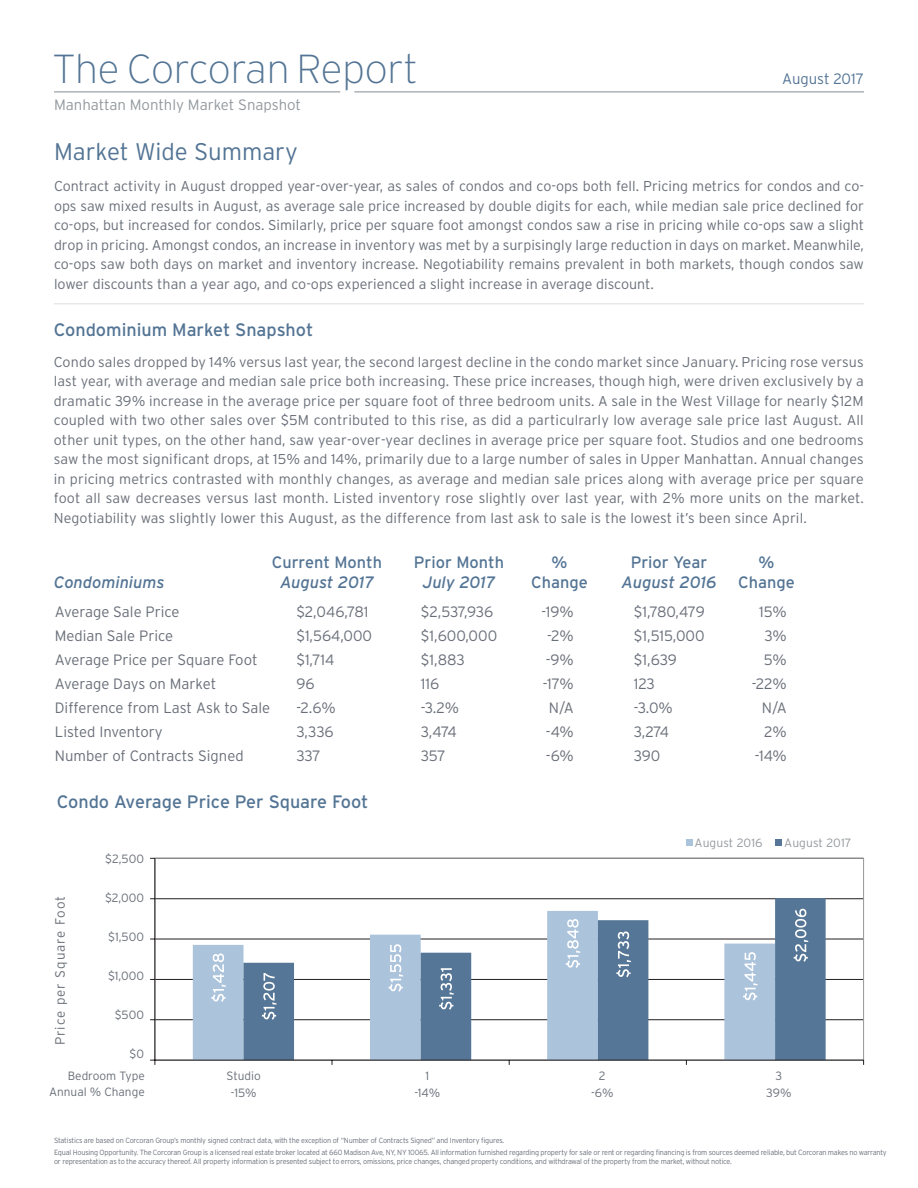
<style>
.page{position:relative;width:918px;height:1188px;background:#fff}
.page>*{position:absolute;margin:0;border:0;box-sizing:border-box;transform-origin:0 0}
.t1{font:200 40.5px "Interstate";letter-spacing:-.005em;color:#537494}
.t2{font:300 24px "Interstate";color:#537494}
.t3{font:18px "Interstate";color:#537494}
.t4{font:16.5px "Interstate";color:#537494}
.t5{font:italic 16.5px "Interstate";color:#537494}
.t6{font:300 15px "Interstate";color:#696f79}
.t7{font:300 15px "Interstate";letter-spacing:-.005em;color:#93999e}
.t8{font:300 15px "Interstate";color:#537494}
.t9{font:300 14.25px/19.5px "Interstate";color:#696f79;text-align:justify}
.t10{font:300 13.5px "Interstate";letter-spacing:.075em;color:#696f79}
.t11{font:300 12px/16.5px "Interstate";color:#696f79;text-align:right}
.t12{font:300 12px "Interstate";letter-spacing:.01em;color:#93999e}
.t13{font:300 7.5px/12.3px "Interstate";letter-spacing:-.025em;color:#696f79}
</style>
<div class="page">
<hr style="left:54px;top:91px;width:286px;height:1px;background:#93999e">
<hr style="left:354px;top:91px;width:510px;height:1px;background:#93999e">
<hr style="left:54px;top:303px;width:810px;height:1px;background:#dcdddf">
<svg style="left:687px;top:839px;width:6px;height:6px"></svg>
<svg style="left:775px;top:839px;width:6px;height:6px"></svg>
<hr style="left:155px;top:898px;width:709px;height:1px;background:#231f20">
<hr style="left:155px;top:939px;width:709px;height:1px;background:#231f20">
<hr style="left:155px;top:979px;width:709px;height:1px;background:#231f20">
<hr style="left:155px;top:1019px;width:709px;height:1px;background:#231f20">
<svg style="left:193px;top:938px;width:51px;height:122px;background:#aec3db"></svg>
<svg style="left:244px;top:898px;width:582px;height:162px"></svg>
<hr style="left:155px;top:858px;width:1px;height:202px;background:#231f20">
<hr style="left:155px;top:1060px;width:709px;height:1px;background:#231f20">
<svg style="left:150px;top:1060px;width:6px;height:5px"></svg>
<svg style="left:211px;top:954px;width:15px;height:48px"></svg>
<svg style="left:389px;top:944px;width:14px;height:48px"></svg>
<svg style="left:566px;top:919px;width:14px;height:49px"></svg>
<svg style="left:743px;top:952px;width:15px;height:49px"></svg>
<svg style="left:262px;top:973px;width:15px;height:47px"></svg>
<svg style="left:439px;top:968px;width:15px;height:42px"></svg>
<svg style="left:616px;top:931px;width:15px;height:46px"></svg>
<svg style="left:794px;top:909px;width:14px;height:53px"></svg>
<h1 class="t1" style="left:53px;top:47px;width:367px">The Corcoran Report</h1>
<p class="t7" style="left:54px;top:97px;width:249px">Manhattan Monthly Market Snapshot</p>
<h2 class="t2" style="left:54px;top:138px;width:245px">Market Wide Summary</h2>
<p class="t9" style="left:54px;top:177px;width:812px">Contract activity in August dropped year-over-year, as sales of condos and co-ops both fell. Pricing metrics for condos and co&shy;ops saw mixed results in August, as average sale price increased by double digits for each, while median sale price declined for co-ops, but increased for condos. Similarly, price per square foot amongst condos saw a rise in pricing while co-ops saw a slight drop in pricing. Amongst condos, an increase in inventory was met by a surpisingly large reduction in days on market. Meanwhile, co-ops saw both days on market and inventory increase. Negotiability remains prevalent in both markets, though condos saw lower discounts than a year ago, and co-ops experienced a slight increase in average discount.</p>
<p class="t8" style="left:782px;top:70px;width:83px">August 2017</p>
<p class="t3" style="left:54px;top:320px;width:261px">Condominium Market Snapshot</p>
<p class="t9" style="left:54px;top:352px;width:812px">Condo sales dropped by 14% versus last year, the second largest decline in the condo market since January. Pricing rose versus last year, with average and median sale price both increasing. These price increases, though high, were driven exclusively by a dramatic 39% increase in the average price per square foot of three bedroom units. A sale in the West Village for nearly $12M coupled with two other sales over $5M contributed to this rise, as did a particulrarly low average sale price last August. All other unit types, on the other hand, saw year-over-year declines in average price per square foot. Studios and one bedrooms saw the most significant drops, at 15% and 14%, primarily due to a large number of sales in Upper Manhattan. Annual changes in pricing metrics contrasted with monthly changes, as average and median sale prices along with average price per square foot all saw decreases versus last month. Listed inventory rose slightly over last year, with 2% more units on the market.<br>Negotiability was slightly lower this August, as the difference from last ask to sale is the lowest it’s been since April.</p>
<p class="t4" style="left:272px;top:553px;width:112px">Current Month</p>
<p class="t4" style="left:414px;top:553px;width:92px">Prior Month</p>
<p class="t4" style="left:551px;top:553px;width:17px">%</p>
<p class="t4" style="left:631px;top:553px;width:78px">Prior Year</p>
<p class="t4" style="left:758px;top:553px;width:17px">%</p>
<p class="t5" style="left:54px;top:573px;width:112px">Condominiums</p>
<p class="t5" style="left:280px;top:573px;width:95px">August 2017</p>
<p class="t5" style="left:423px;top:573px;width:74px">July 2017</p>
<p class="t4" style="left:531px;top:573px;width:58px">Change</p>
<p class="t5" style="left:622px;top:573px;width:96px">August 2016</p>
<p class="t4" style="left:738px;top:573px;width:58px">Change</p>
<p class="t6" style="left:55px;top:604px;width:126px">Average Sale Price</p>
<p class="t6" style="left:296px;top:604px;width:74px">$2,046,781</p>
<p class="t6" style="left:421px;top:604px;width:74px">$2,537,936</p>
<p class="t6" style="left:542px;top:604px;width:34px">-19%</p>
<p class="t6" style="left:634px;top:604px;width:72px">$1,780,479</p>
<p class="t6" style="left:759px;top:604px;width:29px">15%</p>
<p class="t6" style="left:55px;top:628px;width:120px">Median Sale Price</p>
<p class="t6" style="left:296px;top:628px;width:77px">$1,564,000</p>
<p class="t6" style="left:421px;top:628px;width:78px">$1,600,000</p>
<p class="t6" style="left:547px;top:628px;width:28px">-2%</p>
<p class="t6" style="left:634px;top:628px;width:72px">$1,515,000</p>
<p class="t6" style="left:764px;top:628px;width:24px">3%</p>
<p class="t6" style="left:55px;top:652px;width:204px">Average Price per Square Foot</p>
<p class="t6" style="left:296px;top:652px;width:40px">$1,714</p>
<p class="t6" style="left:421px;top:652px;width:46px">$1,883</p>
<p class="t6" style="left:546px;top:652px;width:30px">-9%</p>
<p class="t6" style="left:634px;top:652px;width:45px">$1,639</p>
<p class="t6" style="left:764px;top:652px;width:24px">5%</p>
<p class="t6" style="left:55px;top:676px;width:163px">Average Days on Market</p>
<p class="t6" style="left:296px;top:676px;width:20px">96</p>
<p class="t6" style="left:421px;top:676px;width:20px">116</p>
<p class="t6" style="left:543px;top:676px;width:33px">-17%</p>
<p class="t6" style="left:634px;top:676px;width:23px">123</p>
<p class="t6" style="left:752px;top:676px;width:36px">-22%</p>
<p class="t6" style="left:55px;top:700px;width:217px">Difference from Last Ask to Sale</p>
<p class="t6" style="left:296px;top:700px;width:41px">-2.6%</p>
<p class="t6" style="left:421px;top:700px;width:40px">-3.2%</p>
<p class="t6" style="left:549px;top:700px;width:26px">N/A</p>
<p class="t6" style="left:634px;top:700px;width:41px">-3.0%</p>
<p class="t6" style="left:762px;top:700px;width:26px">N/A</p>
<p class="t6" style="left:55px;top:724px;width:109px">Listed Inventory</p>
<p class="t6" style="left:296px;top:724px;width:39px">3,336</p>
<p class="t6" style="left:421px;top:724px;width:37px">3,474</p>
<p class="t6" style="left:546px;top:724px;width:29px">-4%</p>
<p class="t6" style="left:634px;top:724px;width:37px">3,274</p>
<p class="t6" style="left:764px;top:724px;width:24px">2%</p>
<p class="t6" style="left:55px;top:748px;width:190px">Number of Contracts Signed</p>
<p class="t6" style="left:296px;top:748px;width:26px">337</p>
<p class="t6" style="left:421px;top:748px;width:26px">357</p>
<p class="t6" style="left:546px;top:748px;width:29px">-6%</p>
<p class="t6" style="left:634px;top:748px;width:28px">390</p>
<p class="t6" style="left:755px;top:748px;width:34px">-14%</p>
<p class="t3" style="left:57px;top:792px;width:313px">Condo Average Price Per Square Foot</p>
<p class="t10" style="left:53px;top:1045px;width:151px;rotate:-90deg">Price per Square Foot</p>
<p class="t11" style="left:105px;top:850px;width:40px">$2,500</p>
<p class="t11" style="left:105px;top:889px;width:40px">$2,000</p>
<p class="t11" style="left:108px;top:928px;width:37px">$1,500</p>
<p class="t11" style="left:108px;top:967px;width:38px">$1,000</p>
<p class="t11" style="left:115px;top:1006px;width:31px">$500</p>
<p class="t11" style="left:130px;top:1045px;width:16px">$0</p>
<p class="t12" style="left:695px;top:836px;width:70px">August 2016</p>
<p class="t12" style="left:784px;top:836px;width:69px">August 2017</p>
<p class="t11" style="left:49px;top:1067px;width:97px">Bedroom Type<br>Annual % Change</p>
<p class="t11" style="left:227px;top:1067px;width:36px">Studio</p>
<p class="t11" style="left:425px;top:1067px;width:5px">1</p>
<p class="t11" style="left:599px;top:1067px;width:8px">2</p>
<p class="t11" style="left:776px;top:1067px;width:8px">3</p>
<p class="t11" style="left:231px;top:1085px;width:27px">-15%</p>
<p class="t11" style="left:414px;top:1085px;width:27px">-14%</p>
<p class="t11" style="left:591px;top:1085px;width:24px">-6%</p>
<p class="t11" style="left:766px;top:1085px;width:27px">39%</p>
<p class="t13" style="left:54px;top:1134px;width:834px">Statistics are based on Corcoran Group’s monthly signed contract data, with the exception of “Number of Contracts Signed” and Inventory figures.<br>Equal Housing Opportunity. The Corcoran Group is a licensed real estate broker located at 660 Madison Ave, NY, NY 10065. All information furnished regarding property for sale or rent or regarding financing is from sources deemed reliable, but Corcoran makes no warranty</p>
<p class="t13" style="left:54px;top:1155px;width:679px">or representation as to the accuracy thereof. All property information is presented subject to errors, omissions, price changes, changed property conditions, and withdrawal of the property from the market, without notice.</p>
</div>
